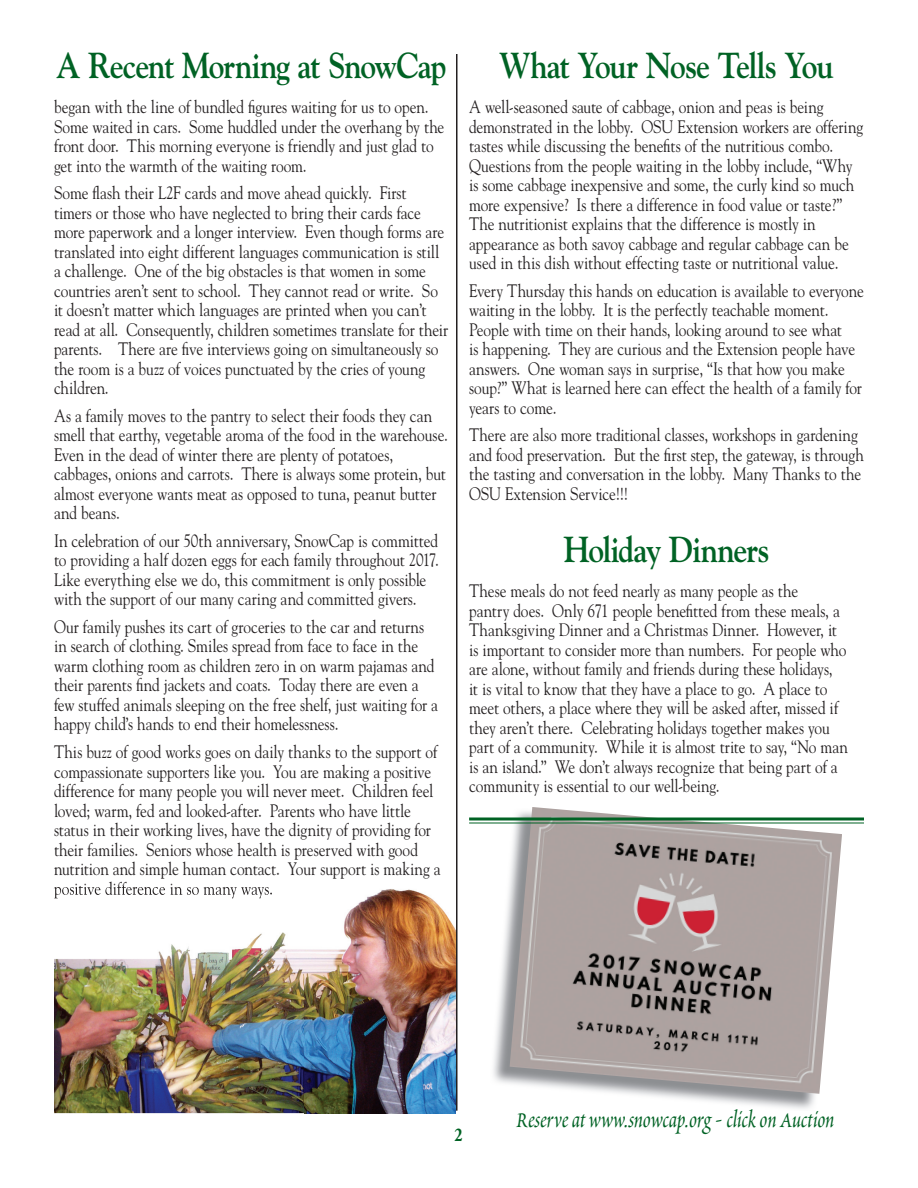
<style>
.page{position:relative;width:918px;height:1188px;background:#fff}
.page>*{position:absolute;margin:0;border:0;box-sizing:border-box;transform-origin:0 0}
.t1{font:700 36px "Goudy";letter-spacing:-.035em;color:#006224;scale:.87 1}
.t2{font:27px "Poetica Chancery I";color:#006224;scale:.9 1}
.t3{font:700 19.5px "Adobe Garamond";color:#006224;scale:.8 1}
.t4{font:18px/19.5px "Goudy";letter-spacing:-.005em;color:#231f20;scale:.85 1}
</style>
<div class="page">
<hr style="left:456px;top:54px;width:2px;height:1057px;background:#231f20">
<img style="left:489px;top:817px;width:326px;height:292px">
<img style="left:510px;top:807px;width:332px;height:287px">
<hr style="left:469px;top:818px;width:395px;height:2px;background:#006224">
<hr style="left:469px;top:822px;width:395px;height:1px;background:#006224">
<img style="left:54px;top:889px;width:401px;height:224px">
<img style="left:54px;top:887px;width:218px;height:11px">
<h1 class="t1" style="left:56px;top:43px;width:450px">A Recent Morning at SnowCap</h1>
<p class="t4" style="left:54px;top:97px;width:461px">began with the line of bundled figures waiting for us to open.<br>Some waited in cars. Some huddled under the overhang by the front door. This morning everyone is friendly and just glad to get into the warmth of the waiting room.</p>
<p class="t4" style="left:54px;top:183px;width:465px">Some flash their L2F cards and move ahead quickly. First timers or those who have neglected to bring their cards face more paperwork and a longer interview. Even though forms are translated into eight different languages communication is still a challenge. One of the big obstacles is that women in some countries aren’t sent to school. They cannot read or write. So it doesn’t matter which languages are printed when you can’t read at all. Consequently, children sometimes translate for their parents. There are five interviews going on simultaneously so the room is a buzz of voices punctuated by the cries of young children.</p>
<p class="t4" style="left:54px;top:405px;width:465px">As a family moves to the pantry to select their foods they can smell that earthy, vegetable aroma of the food in the warehouse.<br>Even in the dead of winter there are plenty of potatoes, cabbages, onions and carrots. There is always some protein, but almost everyone wants meat as opposed to tuna, peanut butter and beans.</p>
<p class="t4" style="left:54px;top:530px;width:454px">In celebration of our 50th anniversary, SnowCap is committed to providing a half dozen eggs for each family throughout 2017.<br>Like everything else we do, this commitment is only possible with the support of our many caring and committed givers.</p>
<p class="t4" style="left:54px;top:616px;width:453px">Our family pushes its cart of groceries to the car and returns in search of clothing. Smiles spread from face to face in the warm clothing room as children zero in on warm pajamas and their parents find jackets and coats. Today there are even a few stuffed animals sleeping on the free shelf, just waiting for a happy child’s hands to end their homelessness.</p>
<p class="t4" style="left:54px;top:742px;width:456px">This buzz of good works goes on daily thanks to the support of compassionate supporters like you. You are making a positive difference for many people you will never meet. Children feel loved; warm, fed and looked-after. Parents who have little status in their working lives, have the dignity of providing for their families. Seniors whose health is preserved with good nutrition and simple human contact. Your support is making a</p>
<h1 class="t1" style="left:499px;top:43px;width:386px">What Your Nose Tells You</h1>
<p class="t4" style="left:469px;top:97px;width:465px">A well-seasoned saute of cabbage, onion and peas is being demonstrated in the lobby. OSU Extension workers are offering tastes while discussing the benefits of the nutritious combo.<br>Questions from the people waiting in the lobby include, “Why is some cabbage inexpensive and some, the curly kind so much more expensive? Is there a difference in food value or taste?” The nutritionist explains that the difference is mostly in appearance as both savoy cabbage and regular cabbage can be used in this dish without effecting taste or nutritional value.</p>
<p class="t4" style="left:469px;top:280px;width:466px">Every Thursday this hands on education is available to everyone waiting in the lobby. It is the perfectly teachable moment.<br>People with time on their hands, looking around to see what<br>is happening. They are curious and the Extension people have answers. One woman says in surprise, “Is that how you make soup?” What is learned here can effect the health of a family for years to come.</p>
<p class="t4" style="left:469px;top:425px;width:466px">There are also more traditional classes, workshops in gardening and food preservation. But the first step, the gateway, is through the tasting and conversation in the lobby. Many Thanks to the OSU Extension Service!!!</p>
<h1 class="t1" style="left:563px;top:527px;width:239px">Holiday Dinners</h1>
<p class="t4" style="left:469px;top:581px;width:447px">These meals do not feed nearly as many people as the<br>pantry does. Only 671 people benefitted from these meals, a Thanksgiving Dinner and a Christmas Dinner. However, it is important to consider more than numbers. For people who are alone, without family and friends during these holidays,<br>it is vital to know that they have a place to go. A place to meet others, a place where they will be asked after, missed if they aren’t there. Celebrating holidays together makes you part of a community. While it is almost trite to say, “No man is an island.” We don’t always recognize that being part of a community is essential to our well-being.</p>
<p class="t3" style="left:455px;top:1124px;width:12px">2</p>
<h2 class="t2" style="left:516px;top:1106px;width:355px">Reserve at www.snowcap.org - click on Auction</h2>
</div>
